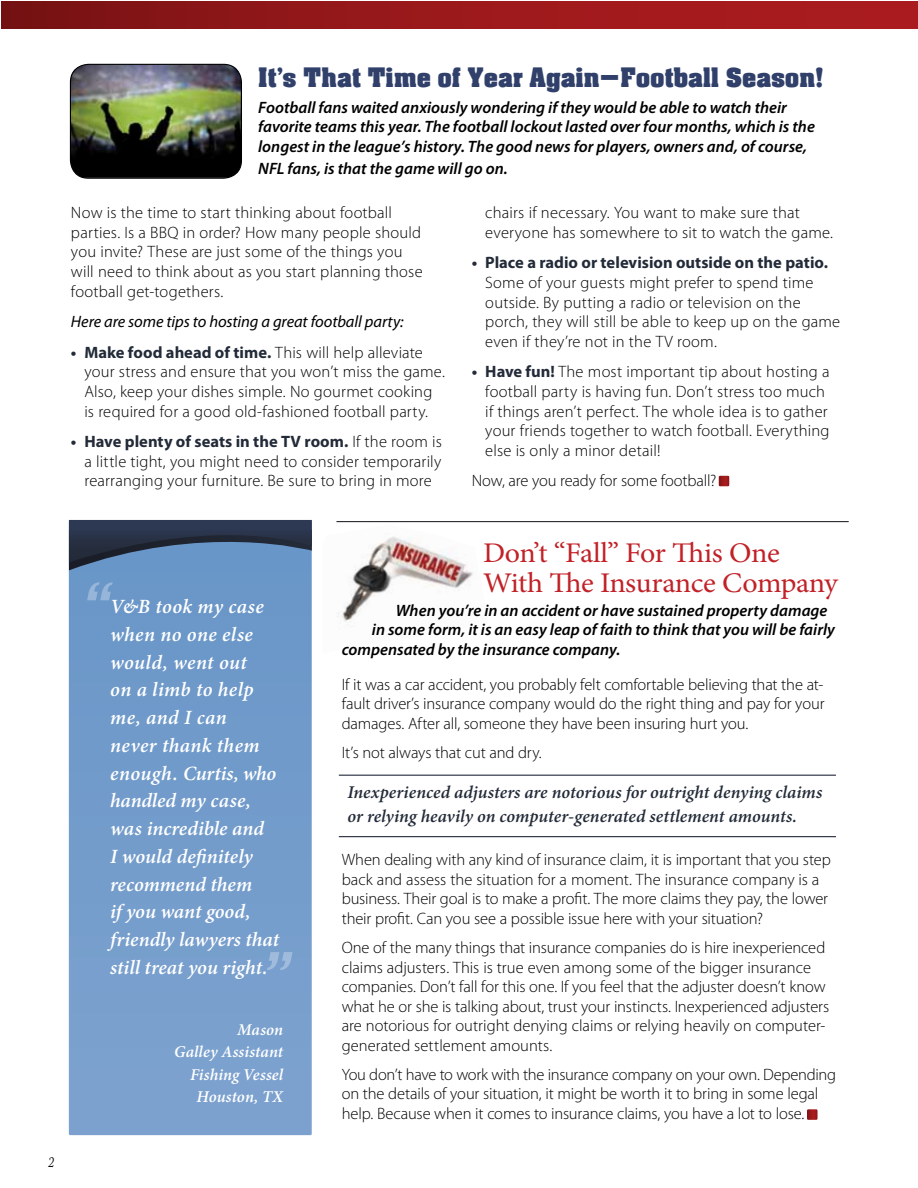
<style>
.page{position:relative;width:918px;height:1188px;background:#fff}
.page>*{position:absolute;margin:0;border:0;box-sizing:border-box;transform-origin:0 0}
.t1{font:28.5px/30px "Minion Pro";letter-spacing:-.015em;color:#c12127;scale:1.05 1}
.t2{font:28.5px "Apex";letter-spacing:-.02em;color:#30406a}
.t3{font:italic 600 20.25px/27.8px "Minion Pro";letter-spacing:.005em;color:#fff}
.t4{font:italic 600 18px/24px "Minion Pro";color:#232b39}
.t5{font:300 16.5px/19.6px "Myriad Pro";letter-spacing:.005em;color:#000}
.t6{font:italic 600 16.5px/19.5px "Myriad Pro";color:#000}
.t7{font:italic 16.5px "Myriad Pro";letter-spacing:-.005em;color:#000}
.t8{font:italic 600 16.5px/22.5px "Minion Pro";letter-spacing:.005em;color:#fff;text-align:right}
.t9{font:700 16.5px "Myriad Pro";color:#232b39}
.t10{font:italic 300 15px "Warnock Pro";color:#000;scale:.8 1}
.s1{font-weight:700;color:#232b39}
</style>
<div class="page">
<div style="left:1px;top:1px;width:917px;height:27px;background:linear-gradient(to right,#7d1315,#b11d20)"></div>
<img style="left:337px;top:536px;width:136px;height:86px">
<hr style="left:339px;top:775px;width:497px;height:1px;background:#232b39">
<hr style="left:339px;top:836px;width:497px;height:1px;background:#232b39">
<hr style="left:336px;top:521px;width:513px;height:1px;background:#0f1017">
<svg style="left:807px;top:1109px;width:11px;height:11px"></svg>
<svg style="left:719px;top:476px;width:10px;height:10px"></svg>
<svg style="left:69px;top:570px;width:243px;height:565px;background:#739ccb"></svg>
<svg style="left:69px;top:519px;width:243px;height:51px;background:#465d7e"></svg>
<img style="left:70px;top:64px;width:171px;height:114px">
<div style="left:70px;top:64px;width:172px;height:115px;border:1px solid #000;border-radius:18px"></div>
<svg style="left:87px;top:582px;width:26px;height:18px"></svg>
<svg style="left:267px;top:952px;width:26px;height:18px"></svg>
<h1 class="t2" style="left:258px;top:61px;width:567px">It’s That Time of Year Again_Football Season!</h1>
<p class="t6" style="left:258px;top:97px;width:558px">Football fans waited anxiously wondering if they would be able to watch their favorite teams this year. The football lockout lasted over four months, which is the longest in the league’s history. The good news for players, owners and, of course,</p>
<p class="t6" style="left:258px;top:158px;width:251px">NFL fans, is that the game will go on.</p>
<p class="t5" style="left:71px;top:203px;width:353px">Now is the time to start thinking about football parties. Is a BBQ in order? How many people should you invite? These are just some of the things you will need to think about as you start planning those football get-togethers.</p>
<p class="t7" style="left:71px;top:311px;width:334px">Here are some tips to hosting a great football party:</p>
<p class="t5" style="left:84px;top:342px;width:362px;text-indent:-13px"><span class="s1">• Make food ahead of time.</span> This will help alleviate your stress and ensure that you won’t miss the game.<br>Also, keep your dishes simple. No gourmet cooking is required for a good old-fashioned football party.</p>
<p class="t5" style="left:84px;top:432px;width:359px;text-align:justify;text-indent:-13px"><span class="s1">• Have plenty of seats in the TV room.</span> If the room is a little tight, you might need to consider temporarily rearranging your furniture. Be sure to bring in more</p>
<p class="t5" style="left:485px;top:203px;width:349px">chairs if necessary. You want to make sure that everyone has somewhere to sit to watch the game.</p>
<p class="t9" style="left:472px;top:252px;width:358px">• Place a radio or television outside on the patio.</p>
<p class="t5" style="left:485px;top:272px;width:356px">Some of your guests might prefer to spend time outside. By putting a radio or television on the porch, they will still be able to keep up on the game even if they’re not in the TV room.</p>
<p class="t5" style="left:485px;top:362px;width:346px;text-indent:-13px"><span class="s1">• Have fun!</span> The most important tip about hosting a football party is having fun. Don’t stress too much if things aren’t perfect. The whole idea is to gather your friends together to watch football. Everything else is only a minor detail!</p>
<p class="t5" style="left:472px;top:471px;width:246px">Now, are you ready for some football?</p>
<p class="t10" style="left:48px;top:1153px;width:9px">2</p>
<p class="t3" style="left:110px;top:593px;width:171px">V&amp;B took my case when no one else would, went out<br>on a limb to help me, and I can<br>never thank them enough. Curtis, who handled my case, was incredible and<br>I would definitely recommend them<br>if you want good, friendly lawyers that still treat you right.</p>
<p class="t8" style="left:174px;top:1018px;width:110px">Mason<br>Galley Assistant<br>Fishing Vessel<br>Houston, TX</p>
<h1 class="t1" style="left:483px;top:538px;width:340px">Don’t “Fall” For This One<br>With The Insurance Company</h1>
<p class="t6" style="left:396px;top:600px;width:433px">When you’re in an accident or have sustained property damage</p>
<p class="t6" style="left:372px;top:620px;width:465px">in some form, it is an easy leap of faith to think that you will be fairly</p>
<p class="t6" style="left:342px;top:639px;width:280px">compensated by the insurance company.</p>
<p class="t5" style="left:342px;top:674px;width:484px;text-align:justify">If it was a car accident, you probably felt comfortable believing that the at&shy;fault driver’s insurance company would do the right thing and pay for your damages. After all, someone they have been insuring hurt you.</p>
<p class="t5" style="left:342px;top:743px;width:201px">It’s not always that cut and dry.</p>
<p class="t4" style="left:347px;top:780px;width:477px">Inexperienced adjusters are notorious for outright denying claims or relying heavily on computer-generated settlement amounts.</p>
<p class="t5" style="left:342px;top:850px;width:491px">When dealing with any kind of insurance claim, it is important that you step back and assess the situation for a moment. The insurance company is a business. Their goal is to make a profit. The more claims they pay, the lower their profit. Can you see a possible issue here with your situation?</p>
<p class="t5" style="left:342px;top:938px;width:489px">One of the many things that insurance companies do is hire inexperienced claims adjusters. This is true even among some of the bigger insurance companies. Don’t fall for this one. If you feel that the adjuster doesn’t know what he or she is talking about, trust your instincts. Inexperienced adjusters are notorious for outright denying claims or relying heavily on computer&shy;generated settlement amounts.</p>
<p class="t5" style="left:342px;top:1064px;width:496px">You don’t have to work with the insurance company on your own. Depending on the details of your situation, it might be worth it to bring in some legal help. Because when it comes to insurance claims, you have a lot to lose.</p>
</div>
